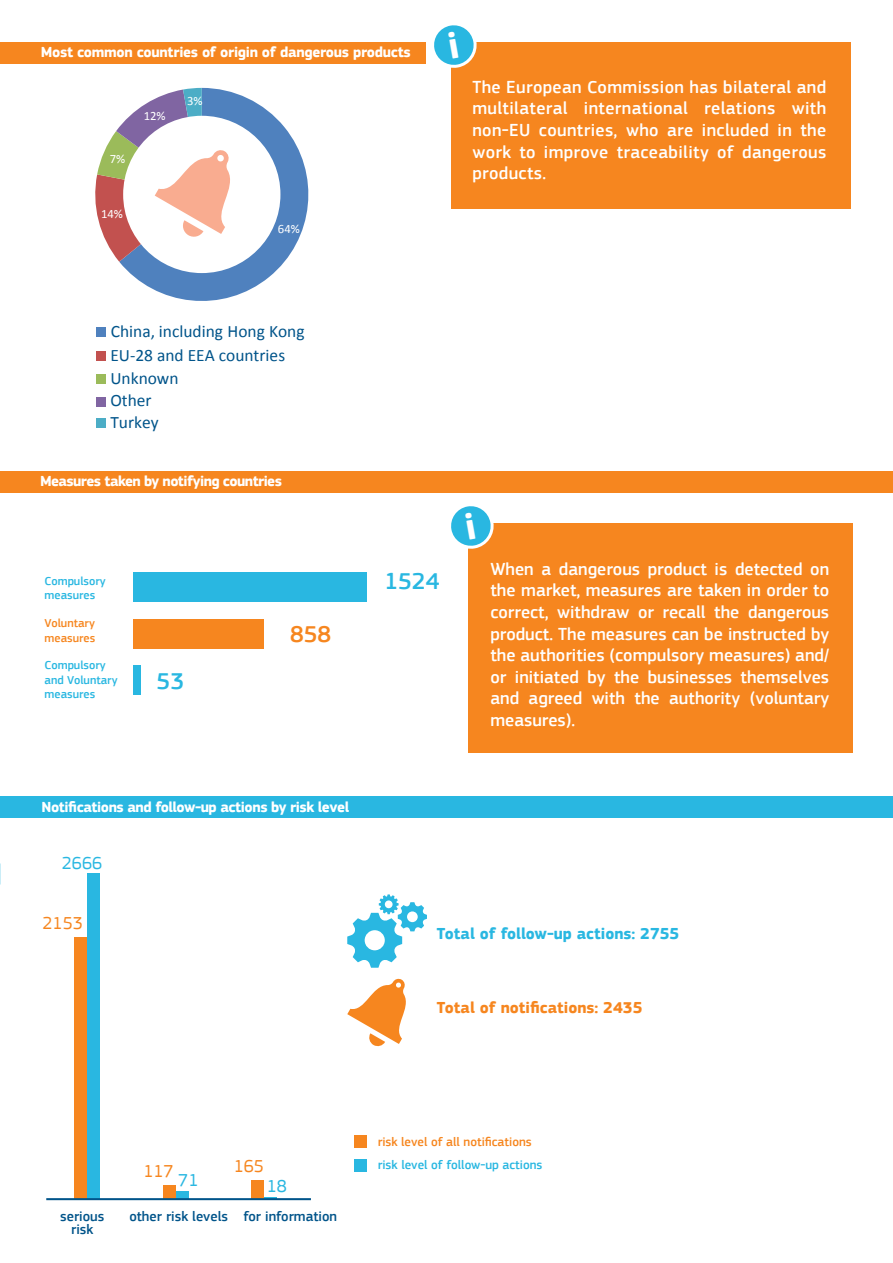
<style>
.page{position:relative;width:893px;height:1263px;background:#fff}
.page>*{position:absolute;margin:0;border:0;box-sizing:border-box;transform-origin:0 0}
.t1{font:500 24px "EC Square Sans Pro";color:#29b7e1}
.t2{font:500 24px "EC Square Sans Pro";color:#f6861f}
.t3{font:18.15px "EC Square Sans Pro";color:#f6861f}
.t4{font:18.15px "EC Square Sans Pro";color:#29b7e1}
.t5{font:500 18px/21.6px "EC Square Sans Pro";color:#fff;text-align:justify}
.t6{font:17.4px/21.9px "Calibri";color:#00548a}
.t7{font:700 16.35px "EC Square Sans Pro";color:#29b7e1}
.t8{font:700 16.35px "EC Square Sans Pro";color:#f6861f}
.t9{font:700 15px "EC Square Sans Pro";letter-spacing:-.03em;color:#fff}
.t10{font:500 14.25px/13.5px "EC Square Sans Pro";color:#00548a;text-align:center}
.t11{font:500 12.9px "EC Square Sans Pro";color:#f6861f}
.t12{font:500 12.9px "EC Square Sans Pro";color:#29b7e1}
.t13{font:12.75px "Calibri";color:#fff}
.t14{font:500 12px/14.5px "EC Square Sans Pro";color:#29b7e1}
.t15{font:500 12px/14.5px "EC Square Sans Pro";color:#f6861f}
</style>
<div class="page">
<div style="left:0;top:796px;width:893px;height:21px;background:#29b7e1"></div>
<div style="left:0;top:471px;width:893px;height:21px;background:#f6861f"></div>
<div style="left:0;top:42px;width:425px;height:21px;background:#f6861f"></div>
<div style="left:97px;top:327px;width:9px;height:10px;background:#4f81be"></div>
<div style="left:97px;top:351px;width:9px;height:10px;background:#c2514f"></div>
<div style="left:97px;top:374px;width:9px;height:10px;background:#9bbb5a"></div>
<div style="left:97px;top:397px;width:9px;height:9px;background:#8065a2"></div>
<div style="left:97px;top:418px;width:9px;height:9px;background:#4cadc6"></div>
<svg style="left:119px;top:94px;width:190px;height:207px;fill:#4f81be"></svg>
<div style="left:123px;top:116px;width:157px;height:157px;background:#fff;border-radius:50%"></div>
<svg style="left:95px;top:88px;width:143px;height:174px"></svg>
<div style="left:451px;top:42px;width:399px;height:166px;background:#f6861f"></div>
<div style="left:133px;top:573px;width:233px;height:29px;background:#29b7e1"></div>
<div style="left:133px;top:619px;width:131px;height:29px;background:#f6861f"></div>
<div style="left:133px;top:666px;width:7px;height:29px;background:#29b7e1"></div>
<div style="left:468px;top:523px;width:385px;height:230px;background:#f6861f"></div>
<div style="left:75px;top:937px;width:12px;height:262px;background:#f6861f"></div>
<div style="left:87px;top:874px;width:13px;height:325px;background:#29b7e1"></div>
<div style="left:163px;top:1185px;width:13px;height:14px;background:#f6861f"></div>
<div style="left:176px;top:1191px;width:13px;height:8px;background:#29b7e1"></div>
<div style="left:251px;top:1180px;width:13px;height:19px;background:#f6861f"></div>
<svg style="left:264px;top:1197px;width:12px;height:1px"></svg>
<hr style="left:46px;top:1198px;width:265px;height:2px;background:#00548a">
<div style="left:354px;top:1135px;width:13px;height:13px;background:#f6861f"></div>
<div style="left:354px;top:1159px;width:13px;height:13px;background:#29b7e1"></div>
<svg style="left:347px;top:978px;width:59px;height:69px"></svg>
<svg style="left:347px;top:894px;width:80px;height:74px"></svg>
<svg style="left:434px;top:25px;width:43px;height:43px"></svg>
<svg style="left:451px;top:506px;width:43px;height:43px"></svg>
<p class="t9" style="left:41px;top:43px;width:372px">Most common countries of origin of dangerous products</p>
<p class="t13" style="left:110px;top:151px;width:17px">7%</p>
<p class="t13" style="left:101px;top:206px;width:23px">14%</p>
<p class="t13" style="left:144px;top:107px;width:23px">12%</p>
<p class="t13" style="left:187px;top:93px;width:17px">3%</p>
<p class="t13" style="left:278px;top:221px;width:23px">64%</p>
<p class="t5" style="left:472px;top:77px;width:355px">The European Commission has bilateral and multilateral international relations with non-EU countries, who are included in the work to improve traceability of dangerous products.</p>
<p class="t6" style="left:110px;top:319px;width:196px;line-height:24.5px">China, including Hong Kong<br>EU-28 and EEA countries</p>
<p class="t6" style="left:110px;top:367px;width:70px">Unknown<br>Other<br>Turkey</p>
<p class="t9" style="left:40px;top:472px;width:243px">Measures taken by notifying countries</p>
<p class="t14" style="left:45px;top:574px;width:63px">Compulsory measures</p>
<p class="t15" style="left:45px;top:616px;width:52px">Voluntary measures</p>
<p class="t14" style="left:45px;top:658px;width:74px">Compulsory and Voluntary measures</p>
<h1 class="t1" style="left:157px;top:667px;width:29px">53</h1>
<h1 class="t2" style="left:290px;top:620px;width:43px">858</h1>
<h1 class="t1" style="left:384px;top:567px;width:57px">1524</h1>
<p class="t9" style="left:41px;top:798px;width:309px">Notifications and follow-up actions by risk level</p>
<p class="t4" style="left:62px;top:852px;width:42px">2666</p>
<p class="t5" style="left:490px;top:558px;width:340px">When a dangerous product is detected on the market, measures are taken in order to correct, withdraw or recall the dangerous product. The measures can be instructed by the authorities (compulsory measures) and/ or initiated by the businesses themselves and agreed with the authority (voluntary measures).</p>
<p class="t3" style="left:43px;top:912px;width:42px">2153</p>
<p class="t7" style="left:437px;top:923px;width:244px">Total of follow-up actions: 2755</p>
<p class="t8" style="left:437px;top:998px;width:207px">Total of notifications: 2435</p>
<p class="t3" style="left:143px;top:1161px;width:32px">117</p>
<p class="t4" style="left:178px;top:1169px;width:22px">71</p>
<p class="t3" style="left:234px;top:1155px;width:32px">165</p>
<p class="t4" style="left:267px;top:1175px;width:22px">18</p>
<p class="t10" style="left:60px;top:1209px;width:46px">serious risk</p>
<p class="t10" style="left:129px;top:1209px;width:209px">other risk levels for information</p>
<p class="t11" style="left:378px;top:1134px;width:156px">risk level of all notifications</p>
<p class="t12" style="left:378px;top:1158px;width:166px">risk level of follow-up actions</p>
</div>
